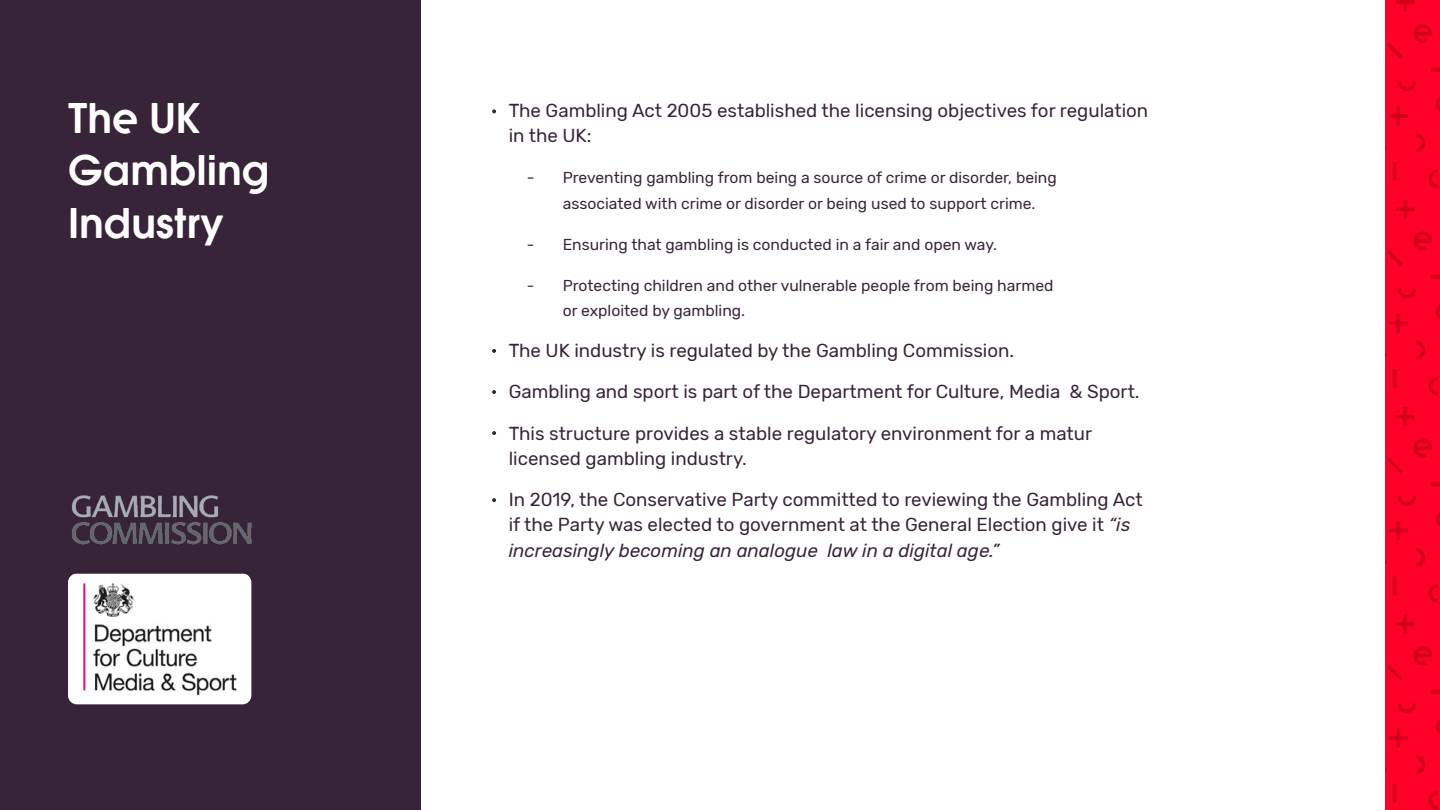
<style>
.page{position:relative;width:1440px;height:810px;background:#fff}
.page>*{position:absolute;margin:0;border:0;box-sizing:border-box;transform-origin:0 0}
.t1{font:45px/52.5px "Tote Headline";color:#fff}
.t2{font:18.75px/41.1px "Rubik";color:#382438}
.t3{font:15.75px/25.4px "Rubik";color:#382438}
.s1{font-size:16.35px}
.s2{font-style:italic}
</style>
<div class="page">
<div style="left:0;top:0;width:421px;height:810px;background:#382438"></div>
<svg style="left:1386px;top:0;width:54px;height:810px;fill:#ff0028"></svg>
<img style="left:68px;top:573px;width:183px;height:131px">
<img style="left:71px;top:495px;width:181px;height:50px">
<svg style="left:492px;top:109px;width:4px;height:4px"></svg>
<svg style="left:492px;top:349px;width:4px;height:4px"></svg>
<svg style="left:492px;top:390px;width:4px;height:4px"></svg>
<svg style="left:492px;top:431px;width:4px;height:4px"></svg>
<svg style="left:492px;top:498px;width:4px;height:4px"></svg>
<h1 class="t1" style="left:68px;top:92px;width:203px">The UK<br>Gambling<br>Industry</h1>
<p class="t2" style="left:509px;top:98px;width:641px;line-height:25.4px">The Gambling Act 2005 established the licensing objectives for regulation in the UK:</p>
<p class="t3" style="left:563px;top:165px;width:496px;text-indent:-36px"><span class="s1">-</span> Preventing gambling from being a source of crime or disorder, being associated with crime or disorder or being used to support crime.</p>
<p class="t3" style="left:527px;top:232px;width:472px">- Ensuring that gambling is conducted in a fair and open way.</p>
<p class="t3" style="left:563px;top:273px;width:492px;text-indent:-36px">- Protecting children and other vulnerable people from being harmed or exploited by gambling.</p>
<p class="t2" style="left:509px;top:331px;width:632px">The UK industry is regulated by the Gambling Commission.<br>Gambling and sport is part of the Department for Culture, Media &amp; Sport.<br>This structure provides a stable regulatory environment for a matur</p>
<p class="t2" style="left:509px;top:438px;width:636px">licensed gambling industry.<br>In 2019, the Conservative Party committed to reviewing the Gambling Act</p>
<p class="t2" style="left:509px;top:513px;width:623px;line-height:25.4px">if the Party was elected to government at the General Election give it <span class="s2">“is increasingly becoming an analogue law in a digital age.”</span></p>
</div>
